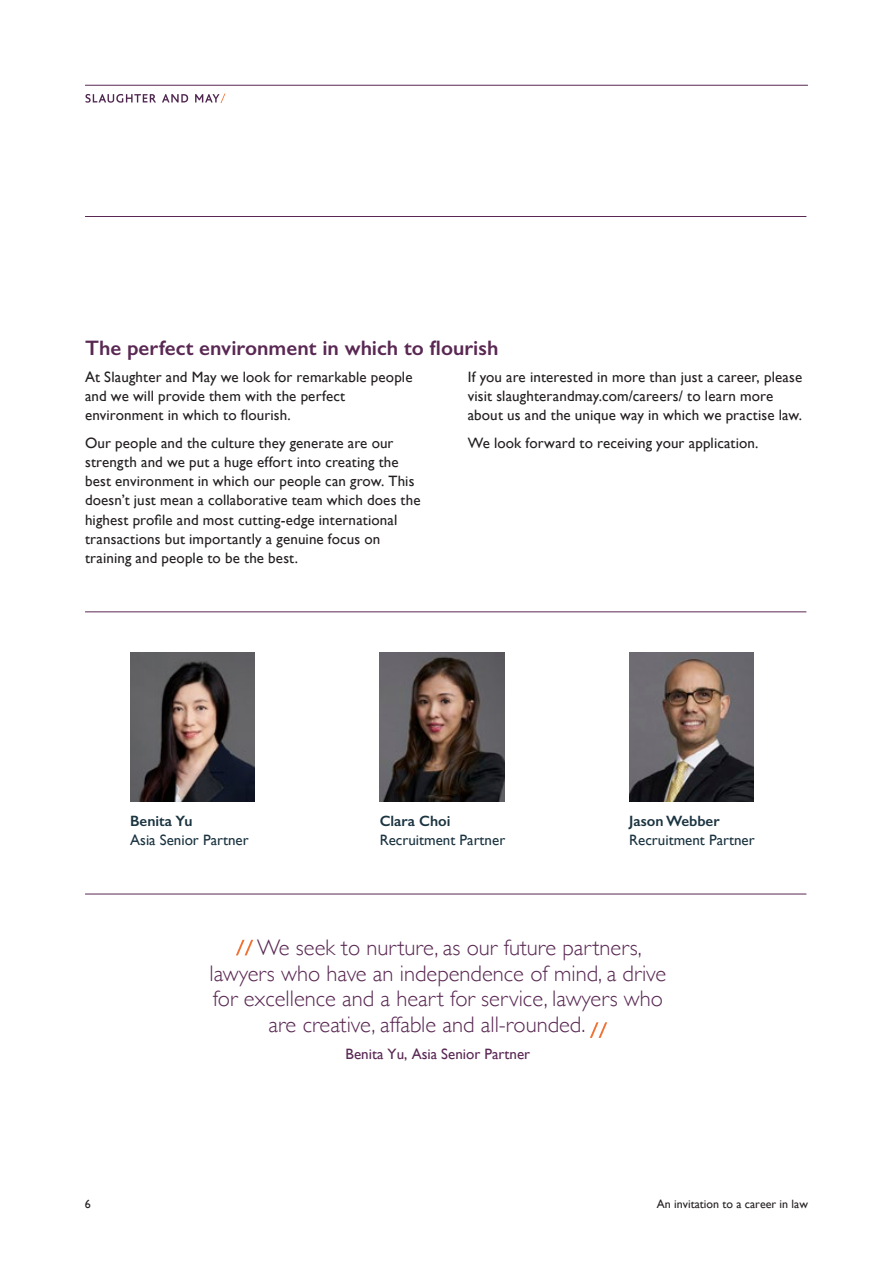
<style>
.page{position:relative;width:893px;height:1263px;background:#fff}
.page>*{position:absolute;margin:0;border:0;box-sizing:border-box;transform-origin:0 0}
.t1{font:300 22.5px "Gill Sans";color:#592853}
.t2{font:600 21px "Gill Sans";color:#592853}
.t3{font:15px/19px "Gill Sans";letter-spacing:.01em;color:#231f20}
.t4{font:15px "Gill Sans";color:#1a3340}
.t5{font:600 15px "Gill Sans";color:#1a3340}
.t6{font:15px "Gill Sans";color:#592853}
.t7{font:12px "Gill Sans";color:#231f20}
</style>
<div class="page">
<hr style="left:85px;top:216px;width:721px;height:1px;background:#592853">
<hr style="left:85px;top:85px;width:723px;height:1px;background:#592853">
<svg style="left:85px;top:94px;width:71px;height:9px"></svg>
<svg style="left:162px;top:94px;width:26px;height:8px"></svg>
<svg style="left:195px;top:94px;width:30px;height:9px"></svg>
<hr style="left:85px;top:611px;width:721px;height:1px;background:#592853">
<img style="left:130px;top:652px;width:125px;height:150px">
<img style="left:380px;top:652px;width:124px;height:150px">
<img style="left:629px;top:652px;width:125px;height:150px">
<hr style="left:85px;top:894px;width:721px;height:1px;background:#592853">
<svg style="left:236px;top:940px;width:17px;height:15px"></svg>
<svg style="left:590px;top:1022px;width:17px;height:16px"></svg>
<h2 class="t2" style="left:85px;top:335px;width:415px">The perfect environment in which to flourish</h2>
<p class="t3" style="left:85px;top:367px;width:329px">At Slaughter and May we look for remarkable people and we will provide them with the perfect environment in which to flourish.</p>
<p class="t3" style="left:85px;top:433px;width:337px">Our people and the culture they generate are our strength and we put a huge effort into creating the best environment in which our people can grow. This doesn’t just mean a collaborative team which does the highest profile and most cutting-edge international transactions but importantly a genuine focus on training and people to be the best.</p>
<p class="t3" style="left:468px;top:367px;width:336px">If you are interested in more than just a career, please visit slaughterandmay.com/careers/ to learn more about us and the unique way in which we practise law.</p>
<p class="t3" style="left:468px;top:433px;width:292px">We look forward to receiving your application.</p>
<p class="t5" style="left:130px;top:811px;width:64px">Benita Yu</p>
<p class="t4" style="left:130px;top:831px;width:120px">Asia Senior Partner</p>
<p class="t5" style="left:380px;top:811px;width:72px">Clara Choi</p>
<p class="t4" style="left:380px;top:831px;width:127px">Recruitment Partner</p>
<p class="t5" style="left:629px;top:811px;width:92px">Jason Webber</p>
<p class="t4" style="left:629px;top:831px;width:127px">Recruitment Partner</p>
<h1 class="t1" style="left:257px;top:930px;width:386px">We seek to nurture, as our future partners,</h1>
<h1 class="t1" style="left:209px;top:956px;width:458px">lawyers who have an independence of mind, a drive</h1>
<h1 class="t1" style="left:213px;top:981px;width:452px">for excellence and a heart for service, lawyers who</h1>
<h1 class="t1" style="left:269px;top:1007px;width:318px">are creative, affable and all-rounded.</h1>
<p class="t6" style="left:346px;top:1045px;width:186px">Benita Yu, Asia Senior Partner</p>
<p class="t7" style="left:85px;top:1196px;width:7px">6</p>
<p class="t7" style="left:657px;top:1196px;width:153px">An invitation to a career in law</p>
</div>
